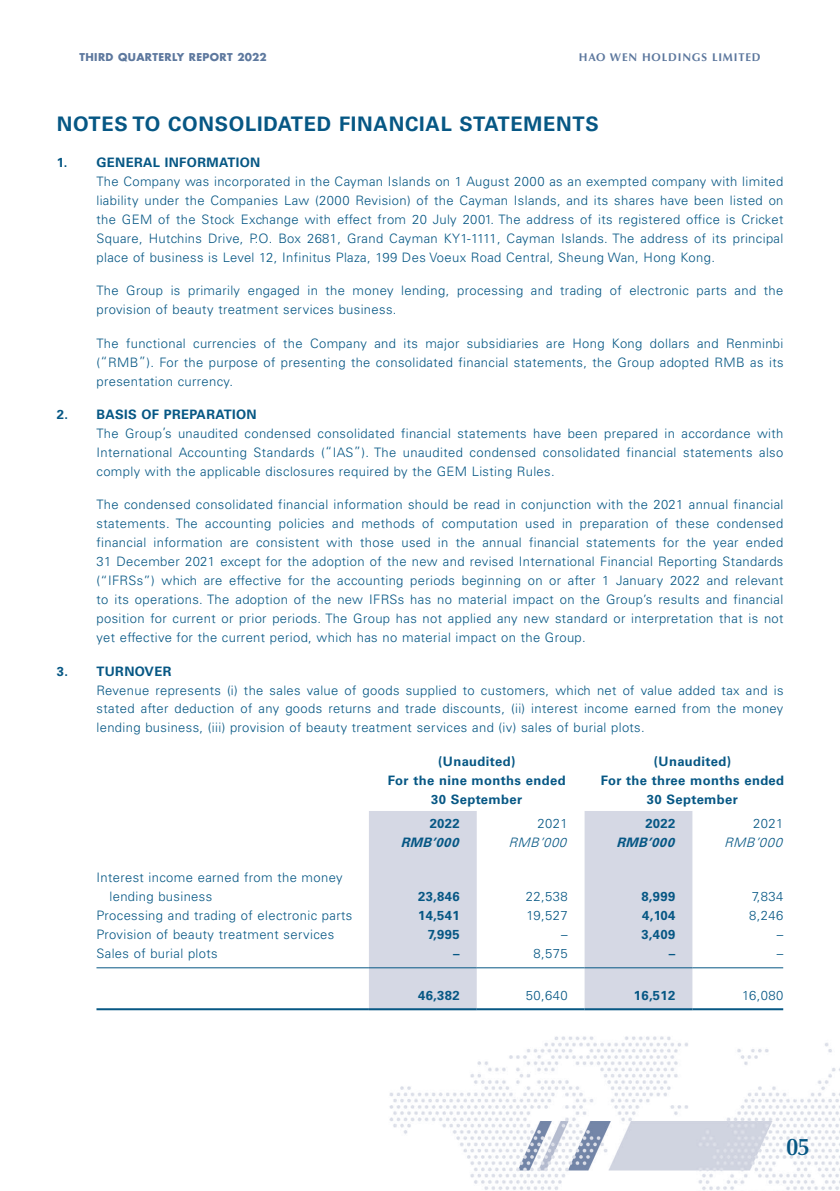
<style>
.page{position:relative;width:840px;height:1191px;background:#fff}
.page>*{position:absolute;margin:0;border:0;box-sizing:border-box;transform-origin:0 0}
.t1{font:600 24px "Optima LT Std";color:#065784}
.t2{font:700 20px "Univers LT Std";letter-spacing:.04em;color:#065784}
.t3{font:300 13px/19px "Univers LT Std";letter-spacing:.03em;color:#065784;text-align:justify}
.t4{font:700 13px/19px "Univers LT Std";letter-spacing:.03em;color:#065784;text-align:center}
.t5{font:italic 700 13px "Univers LT Std";color:#065784}
.t6{font:italic 300 13px "Univers LT Std";color:#065784}
.t7{font:700 11.2px "Optima LT Std";letter-spacing:.07em;color:#5d789e}
.t8{font:700 10.4px "Futura Std";letter-spacing:.035em;color:#5d789e}
</style>
<div class="page">
<img style="left:96px;top:811px;width:743px;height:379px">
<svg style="left:369px;top:811px;width:323px;height:197px;fill:#d5d8e4"></svg>
<hr style="left:96px;top:967px;width:273px;height:1px;background:#065784">
<hr style="left:369px;top:967px;width:107px;height:1px;background:#065784">
<hr style="left:476px;top:967px;width:108px;height:1px;background:#065784">
<hr style="left:584px;top:967px;width:108px;height:1px;background:#065784">
<hr style="left:692px;top:967px;width:90px;height:1px;background:#065784">
<hr style="left:96px;top:1008px;width:273px;height:2px;background:#065784">
<hr style="left:369px;top:1008px;width:107px;height:2px;background:#065784">
<hr style="left:476px;top:1008px;width:108px;height:2px;background:#065784">
<hr style="left:584px;top:1008px;width:108px;height:2px;background:#065784">
<hr style="left:692px;top:1008px;width:90px;height:2px;background:#065784">
<p class="t8" style="left:79px;top:50px;width:189px">THIRD QUARTERLY REPORT 2022</p>
<p class="t7" style="left:578px;top:50px;width:183px">HAO WEN HOLDINGS LIMITED</p>
<h2 class="t2" style="left:57px;top:112px;width:543px">NOTES TO CONSOLIDATED FINANCIAL STATEMENTS</h2>
<p class="t4" style="left:57px;top:153px;width:205px">1. GENERAL INFORMATION</p>
<p class="t3" style="left:96px;top:172px;width:688px">The Company was incorporated in the Cayman Islands on 1 August 2000 as an exempted company with limited liability under the Companies Law (2000 Revision) of the Cayman Islands, and its shares have been listed on the GEM of the Stock Exchange with effect from 20 July 2001. The address of its registered office is Cricket Square, Hutchins Drive, P.O. Box 2681, Grand Cayman KY1-1111, Cayman Islands. The address of its principal place of business is Level 12, Infinitus Plaza, 199 Des Voeux Road Central, Sheung Wan, Hong Kong.</p>
<p class="t3" style="left:96px;top:281px;width:688px">The Group is primarily engaged in the money lending, processing and trading of electronic parts and the provision of beauty treatment services business.</p>
<p class="t3" style="left:96px;top:334px;width:688px">The functional currencies of the Company and its major subsidiaries are Hong Kong dollars and Renminbi (“RMB”). For the purpose of presenting the consolidated financial statements, the Group adopted RMB as its presentation currency.</p>
<p class="t4" style="left:57px;top:405px;width:201px">2. BASIS OF PREPARATION</p>
<p class="t3" style="left:96px;top:424px;width:688px">The Group’s unaudited condensed consolidated financial statements have been prepared in accordance with International Accounting Standards (“IAS”). The unaudited condensed consolidated financial statements also comply with the applicable disclosures required by the GEM Listing Rules.</p>
<p class="t3" style="left:96px;top:495px;width:688px">The condensed consolidated financial information should be read in conjunction with the 2021 annual financial statements. The accounting policies and methods of computation used in preparation of these condensed financial information are consistent with those used in the annual financial statements for the year ended 31 December 2021 except for the adoption of the new and revised International Financial Reporting Standards (“IFRSs”) which are effective for the accounting periods beginning on or after 1 January 2022 and relevant to its operations. The adoption of the new IFRSs has no material impact on the Group’s results and financial position for current or prior periods. The Group has not applied any new standard or interpretation that is not yet effective for the current period, which has no material impact on the Group.</p>
<p class="t4" style="left:57px;top:661px;width:116px">3. TURNOVER</p>
<p class="t3" style="left:96px;top:680px;width:688px">Revenue represents (i) the sales value of goods supplied to customers, which net of value added tax and is stated after deduction of any goods returns and trade discounts, (ii) interest income earned from the money lending business, (iii) provision of beauty treatment services and (iv) sales of burial plots.</p>
<p class="t4" style="left:438px;top:751px;width:79px">(Unaudited)</p>
<p class="t4" style="left:653px;top:751px;width:79px">(Unaudited)</p>
<p class="t4" style="left:388px;top:770px;width:179px">For the nine months ended<br>30 September</p>
<p class="t4" style="left:600px;top:770px;width:185px">For the three months ended<br>30 September</p>
<p class="t4" style="left:429px;top:814px;width:32px">2022</p>
<p class="t3" style="left:537px;top:814px;width:32px">2021</p>
<p class="t4" style="left:645px;top:814px;width:32px">2022</p>
<p class="t3" style="left:752px;top:814px;width:32px">2021</p>
<p class="t5" style="left:400px;top:835px;width:63px">RMB’000</p>
<p class="t6" style="left:508px;top:834px;width:63px">RMB’000</p>
<p class="t5" style="left:616px;top:835px;width:63px">RMB’000</p>
<p class="t6" style="left:723px;top:834px;width:63px">RMB’000</p>
<p class="t3" style="left:109px;top:868px;width:234px;text-indent:-13px">Interest income earned from the money lending business</p>
<p class="t4" style="left:418px;top:887px;width:43px">23,846</p>
<p class="t3" style="left:525px;top:887px;width:43px">22,538</p>
<p class="t4" style="left:641px;top:887px;width:35px">8,999</p>
<p class="t3" style="left:751px;top:887px;width:33px">7,834</p>
<p class="t3" style="left:96px;top:906px;width:257px">Processing and trading of electronic parts</p>
<p class="t4" style="left:418px;top:906px;width:43px">14,541</p>
<p class="t3" style="left:526px;top:906px;width:42px">19,527</p>
<p class="t4" style="left:641px;top:906px;width:35px">4,104</p>
<p class="t3" style="left:748px;top:906px;width:35px">8,246</p>
<p class="t3" style="left:96px;top:925px;width:239px">Provision of beauty treatment services</p>
<p class="t4" style="left:427px;top:925px;width:33px">7,995</p>
<p class="t3" style="left:560px;top:925px;width:8px">–</p>
<p class="t4" style="left:641px;top:925px;width:35px">3,409</p>
<p class="t3" style="left:776px;top:925px;width:8px">–</p>
<p class="t3" style="left:96px;top:944px;width:123px">Sales of burial plots</p>
<p class="t4" style="left:453px;top:944px;width:8px">–</p>
<p class="t3" style="left:533px;top:944px;width:35px">8,575</p>
<p class="t4" style="left:668px;top:944px;width:8px">–</p>
<p class="t3" style="left:776px;top:944px;width:8px">–</p>
<p class="t4" style="left:418px;top:986px;width:43px">46,382</p>
<p class="t3" style="left:525px;top:986px;width:43px">50,640</p>
<p class="t4" style="left:633px;top:986px;width:43px">16,512</p>
<p class="t3" style="left:741px;top:986px;width:42px">16,080</p>
<h1 class="t1" style="left:785px;top:1133px;width:25px">05</h1>
</div>
